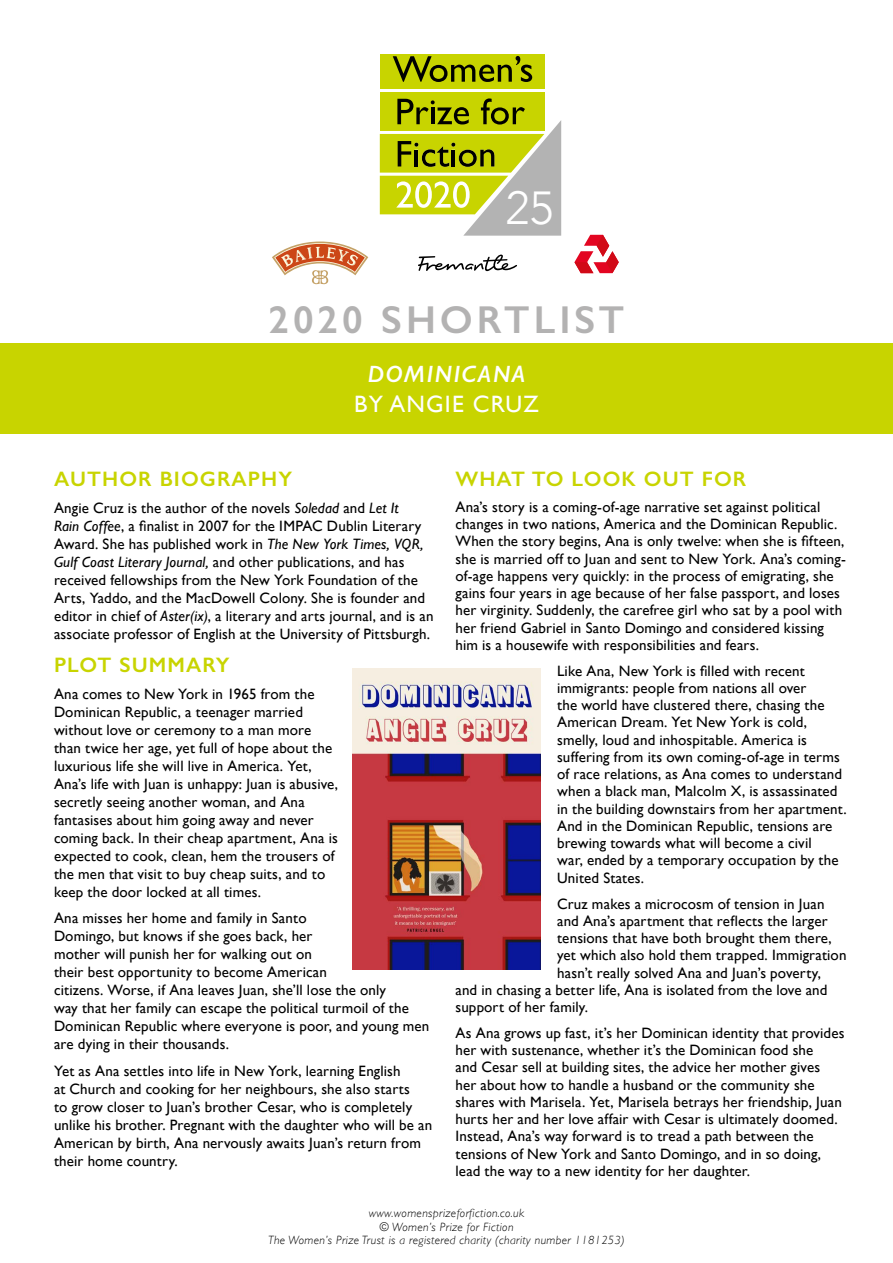
<style>
.page{position:relative;width:893px;height:1263px;background:#fff}
.page>*{position:absolute;margin:0;border:0;box-sizing:border-box;transform-origin:0 0}
.t1{font:300 46.2px "Avenir";color:#fff}
.t2{font:600 39px "Gill Sans";letter-spacing:.1em;color:#b3b2b2}
.t3{font:23.7px "Gill Sans";letter-spacing:.05em;color:#fff}
.t4{font:italic 600 23.7px "Gill Sans";letter-spacing:.05em;color:#fff}
.t5{font:600 21px "Gill Sans";letter-spacing:.05em;color:#c8d400}
.t6{font:15px/18px "Gill Sans";letter-spacing:.01em;color:#000}
.t7{font:italic 300 12px/13.5px "Gill Sans";letter-spacing:.03em;color:#000;text-align:center}
.s1{font-style:italic}
</style>
<div class="page">
<img style="left:353px;top:668px;width:187px;height:301px">
<div style="left:0;top:343px;width:893px;height:91px;background:#c8d400"></div>
<div style="left:380px;top:54px;width:164px;height:35px;background:#c8d400"></div>
<div style="left:380px;top:92px;width:164px;height:39px;background:#c8d400"></div>
<svg style="left:393px;top:56px;width:139px;height:26px"></svg>
<svg style="left:380px;top:98px;width:181px;height:138px"></svg>
<svg style="left:574px;top:235px;width:45px;height:38px"></svg>
<svg style="left:272px;top:241px;width:96px;height:43px"></svg>
<svg style="left:418px;top:255px;width:99px;height:16px"></svg>
<h1 class="t1" style="left:505px;top:181px;width:50px">25</h1>
<h2 class="t2" style="left:269px;top:296px;width:357px">2020 SHORTLIST</h2>
<h3 class="t4" style="left:368px;top:360px;width:159px">DOMINICANA</h3>
<h3 class="t3" style="left:354px;top:390px;width:186px">BY ANGIE CRUZ</h3>
<h3 class="t5" style="left:54px;top:466px;width:240px">AUTHOR BIOGRAPHY</h3>
<p class="t6" style="left:54px;top:498px;width:381px">Angie Cruz is the author of the novels <span class="s1">Soledad</span> and <span class="s1">Let It<br>Rain Coffee</span>, a finalist in 2007 for the IMPAC Dublin Literary Award. She has published work in <span class="s1">The New York Times, VQR, Gulf Coast Literary Journal,</span> and other publications, and has received fellowships from the New York Foundation of the Arts, Yaddo, and the MacDowell Colony. She is founder and editor in chief of <span class="s1">Aster(ix)</span>, a literary and arts journal, and is an associate professor of English at the University of Pittsburgh.</p>
<h3 class="t5" style="left:54px;top:653px;width:177px">PLOT SUMMARY</h3>
<p class="t6" style="left:54px;top:685px;width:286px">Ana comes to New York in 1965 from the Dominican Republic, a teenager married without love or ceremony to a man more than twice her age, yet full of hope about the luxurious life she will live in America. Yet, Ana’s life with Juan is unhappy: Juan is abusive, secretly seeing another woman, and Ana fantasises about him going away and never coming back. In their cheap apartment, Ana is expected to cook, clean, hem the trousers of the men that visit to buy cheap suits, and to keep the door locked at all times.</p>
<p class="t6" style="left:54px;top:909px;width:377px">Ana misses her home and family in Santo<br>Domingo, but knows if she goes back, her<br>mother will punish her for walking out on<br>their best opportunity to become American<br>citizens. Worse, if Ana leaves Juan, she’ll lose the only<br>way that her family can escape the political turmoil of the Dominican Republic where everyone is poor, and young men are dying in their thousands.</p>
<p class="t6" style="left:54px;top:1062px;width:380px">Yet as Ana settles into life in New York, learning English<br>at Church and cooking for her neighbours, she also starts<br>to grow closer to Juan’s brother Cesar, who is completely unlike his brother. Pregnant with the daughter who will be an American by birth, Ana nervously awaits Juan’s return from their home country.</p>
<h3 class="t5" style="left:455px;top:466px;width:292px">WHAT TO LOOK OUT FOR</h3>
<p class="t6" style="left:455px;top:498px;width:392px;line-height:17.2px">Ana’s story is a coming-of-age narrative set against political changes in two nations, America and the Dominican Republic.<br>When the story begins, Ana is only twelve: when she is fifteen, she is married off to Juan and sent to New York. Ana’s coming&shy;of-age happens very quickly: in the process of emigrating, she gains four years in age because of her false passport, and loses her virginity. Suddenly, the carefree girl who sat by a pool with her friend Gabriel in Santo Domingo and considered kissing him is a housewife with responsibilities and fears.</p>
<p class="t6" style="left:557px;top:662px;width:291px;line-height:17.2px">Like Ana, New York is filled with recent immigrants: people from nations all over<br>the world have clustered there, chasing the American Dream. Yet New York is cold, smelly, loud and inhospitable. America is suffering from its own coming-of-age in terms of race relations, as Ana comes to understand when a black man, Malcolm X, is assassinated in the building downstairs from her apartment.<br>And in the Dominican Republic, tensions are brewing towards what will become a civil<br>war, ended by a temporary occupation by the United States.</p>
<p class="t6" style="left:557px;top:894px;width:269px">Cruz makes a microcosm of tension in Juan</p>
<p class="t6" style="left:557px;top:911px;width:272px">and Ana’s apartment that reflects the larger</p>
<p class="t6" style="left:557px;top:929px;width:276px">tensions that have both brought them there,</p>
<p class="t6" style="left:557px;top:946px;width:291px">yet which also hold them trapped. Immigration</p>
<p class="t6" style="left:557px;top:963px;width:266px">hasn’t really solved Ana and Juan’s poverty,</p>
<p class="t6" style="left:455px;top:980px;width:373px">and in chasing a better life, Ana is isolated from the love and</p>
<p class="t6" style="left:455px;top:998px;width:134px">support of her family.</p>
<p class="t6" style="left:455px;top:1024px;width:391px;line-height:17.2px">As Ana grows up fast, it’s her Dominican identity that provides her with sustenance, whether it’s the Dominican food she<br>and Cesar sell at building sites, the advice her mother gives her about how to handle a husband or the community she shares with Marisela. Yet, Marisela betrays her friendship, Juan hurts her and her love affair with Cesar is ultimately doomed.<br>Instead, Ana’s way forward is to tread a path between the tensions of New York and Santo Domingo, and in so doing, lead the way to a new identity for her daughter.</p>
<p class="t7" style="left:268px;top:1206px;width:358px">www.womensprizeforfiction.co.uk<br>© Women’s Prize for Fiction<br>The Women’s Prize Trust is a registered charity (charity number 1181253)</p>
</div>
